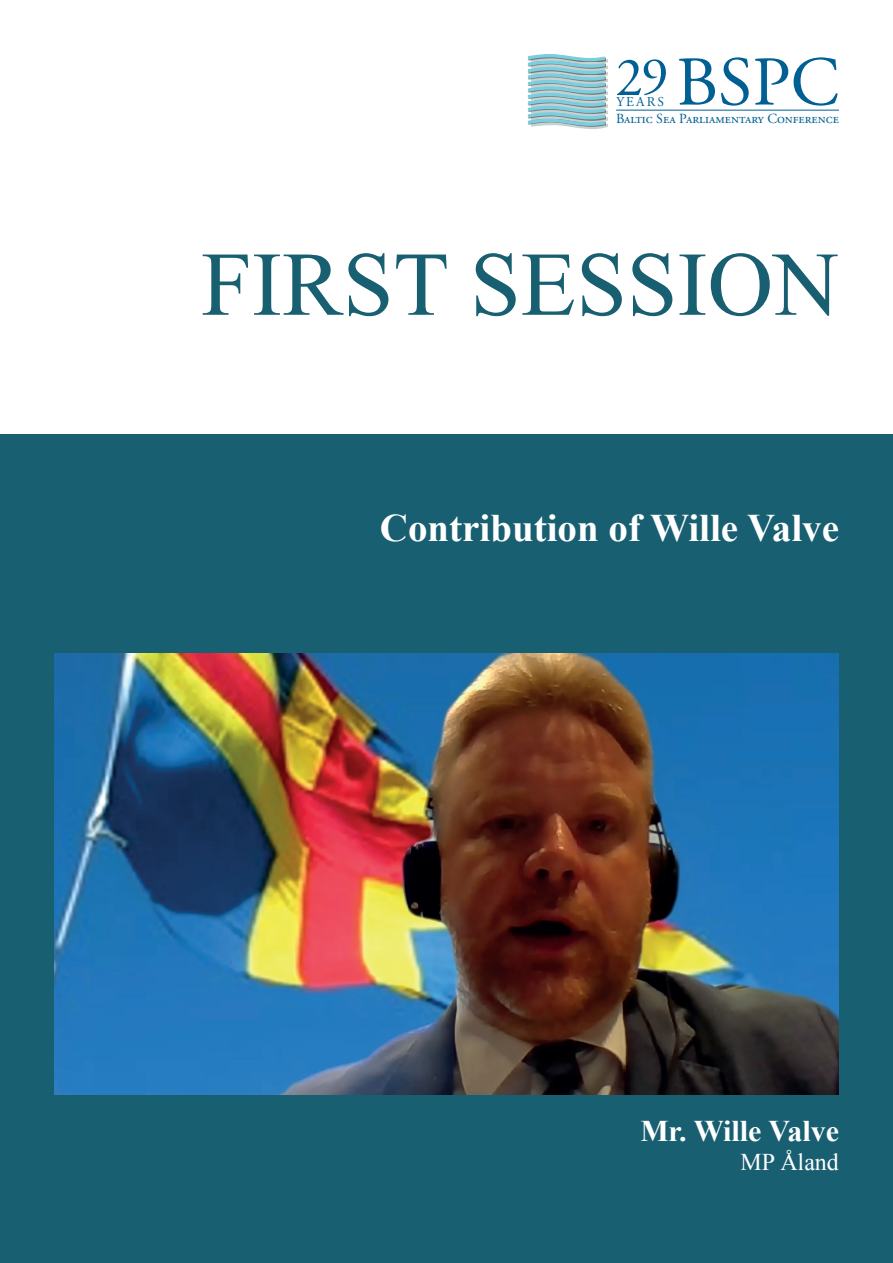
<style>
.page{position:relative;width:893px;height:1263px;background:#fff}
.page>*{position:absolute;margin:0;border:0;box-sizing:border-box;transform-origin:0 0}
.t1{font:90.9px "Times New Roman";color:#185f71}
.t2{font:69.6px "Adobe Garamond Pro";color:#005f93}
.t3{font:54.9px "Adobe Garamond Pro";color:#005f93}
.t4{font:700 39px "Times New Roman";color:#fff}
.t5{font:700 30px "Times New Roman";color:#fff}
.t6{font:24px "Times New Roman";color:#fff}
.t7{font:13.95px "Adobe Garamond Pro";color:#005f93}
.t8{font:13.5px "Adobe Garamond Pro";letter-spacing:.155em;color:#005f93}
.s1{font-size:51.15px}
</style>
<div class="page">
<svg style="left:528px;top:54px;width:80px;height:75px;background:#9bc7ce"></svg>
<hr style="left:616px;top:110px;width:223px;height:1px;background:#005f93">
<div style="left:0;top:435px;width:893px;height:828px;background:#185f71"></div>
<img style="left:54px;top:653px;width:785px;height:442px">
<h2 class="t2" style="left:676px;top:41px;width:164px">BSPC</h2>
<h3 class="t3" style="left:615px;top:45px;width:55px">2<span class="s1">9</span></h3>
<p class="t8" style="left:616px;top:93px;width:49px">YEARS</p>
<p class="t7" style="left:616px;top:111px;width:224px">Baltic Sea Parliamentary Conference</p>
<h1 class="t1" style="left:201px;top:223px;width:639px">FIRST SESSION</h1>
<h3 class="t4" style="left:380px;top:501px;width:461px">Contribution of Wille Valve</h3>
<h3 class="t5" style="left:640px;top:1111px;width:200px">Mr. Wille Valve</h3>
<h3 class="t6" style="left:740px;top:1146px;width:100px">MP Åland</h3>
</div>
